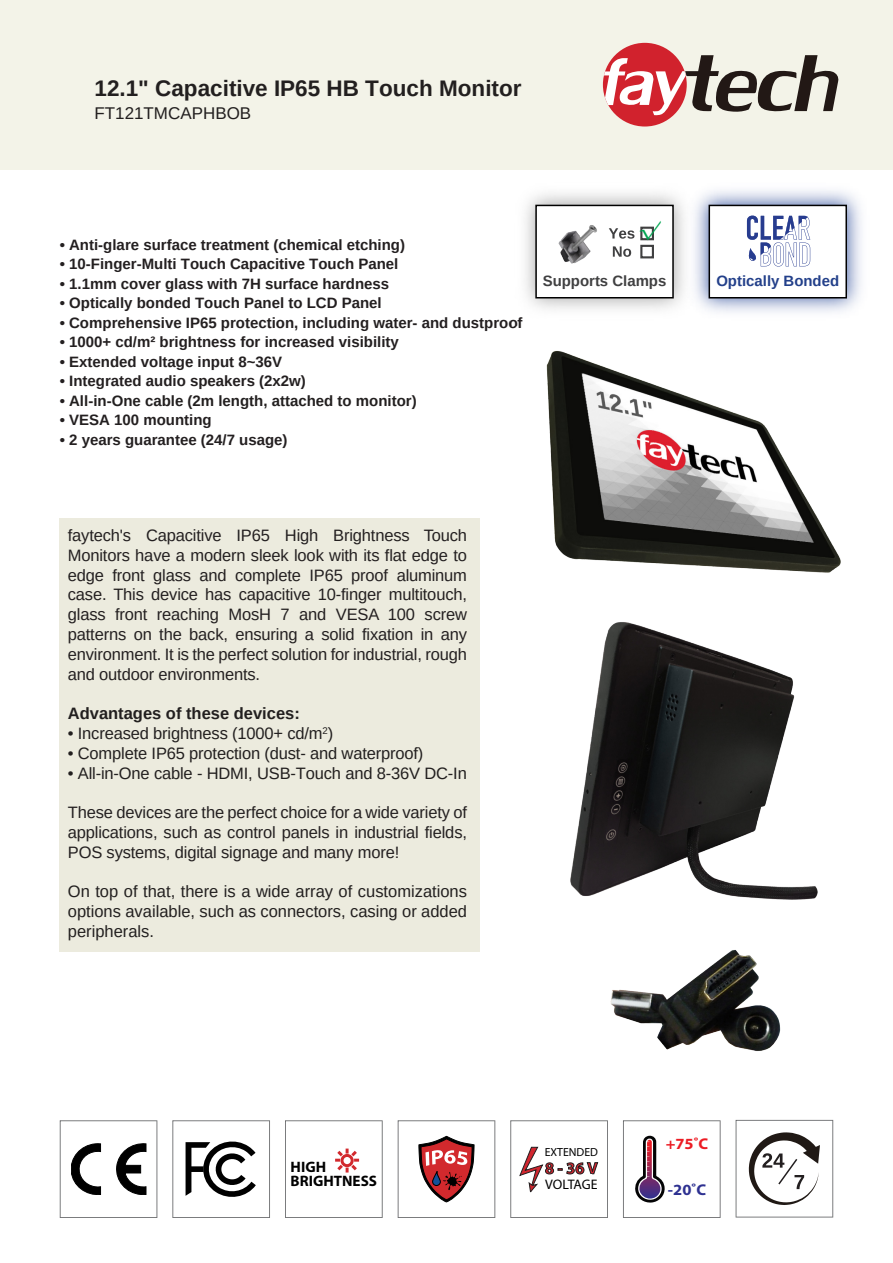
<style>
.page{position:relative;width:893px;height:1263px;background:#fff}
.page>*{position:absolute;margin:0;border:0;box-sizing:border-box;transform-origin:0 0}
.t1{font:700 22.5px "Arimo";color:#221f1f}
.t2{font:22.35px "Adobe Heiti Std";color:#00a551}
.t3{font:16.95px "Arimo";color:#221f1f}
.t4{font:16.5px/19.8px "Arimo";letter-spacing:-.01em;color:#231f20;text-align:justify}
.t5{font:16.5px/19.8px "Arimo";letter-spacing:-.01em;color:#221f1f;text-align:justify}
.t6{font:700 16.5px "Arimo";color:#221f1f}
.t7{font:700 15.6px "Myriad Pro";color:#ec1c24;scale:1.05 1}
.t8{font:700 15.6px "Myriad Pro";color:#2e3191;scale:1.05 1}
.t9{font:700 15.15px/13.8px "Myriad Pro";color:#000}
.t10{font:700 15px "Arimo";color:#231f20}
.t11{font:700 15px "Arimo";color:#221f1f}
.t12{font:700 15px "Arimo";color:#23408a}
.t13{font:700 15px "Arimo";color:#404041}
.t14{font:13.8px "Myriad Pro";letter-spacing:-.005em;color:#000101}
.t15{font:11.7px "Myriad Pro";color:#000101}
.s1{color:#231f20}
</style>
<div class="page">
<div style="left:0;top:0;width:893px;height:169px;background:#f3f3e8"></div>
<div style="left:603px;top:43px;width:84px;height:84px;background:#d1222d;border-radius:50%"></div>
<svg style="left:604px;top:55px;width:235px;height:60px"></svg>
<div style="left:60px;top:518px;width:420px;height:433px;background:#ecebde"></div>
<img style="left:700px;top:190px;width:162px;height:123px">
<div style="left:709px;top:205px;width:138px;height:93px;background:#fff;border:2px solid #000"></div>
<svg style="left:747px;top:216px;width:63px;height:51px"></svg>
<img style="left:525px;top:193px;width:175px;height:117px">
<div style="left:535px;top:205px;width:139px;height:93px;background:#fff;border:2px solid #000"></div>
<img style="left:558px;top:225px;width:39px;height:39px">
<svg style="left:609px;top:228px;width:25px;height:11px"></svg>
<svg style="left:613px;top:246px;width:18px;height:11px"></svg>
<div style="left:640px;top:227px;width:14px;height:13px;border:2px solid #404041"></div>
<div style="left:640px;top:245px;width:14px;height:13px;border:2px solid #404041"></div>
<img style="left:547px;top:351px;width:294px;height:222px">
<img style="left:610px;top:950px;width:170px;height:101px">
<img style="left:571px;top:622px;width:247px;height:278px">
<svg style="left:172px;top:1120px;width:98px;height:98px"></svg>
<svg style="left:60px;top:1120px;width:97px;height:98px"></svg>
<svg style="left:510px;top:1120px;width:98px;height:98px"></svg>
<svg style="left:398px;top:1120px;width:97px;height:98px"></svg>
<svg style="left:285px;top:1120px;width:98px;height:98px"></svg>
<svg style="left:623px;top:1120px;width:98px;height:98px"></svg>
<svg style="left:736px;top:1120px;width:97px;height:97px"></svg>
<h1 class="t1" style="left:95px;top:73px;width:429px">12.1" Capacitive IP65 HB Touch Monitor</h1>
<p class="t3" style="left:95px;top:102px;width:158px">FT121TMCAPHBOB</p>
<p class="t10" style="left:60px;top:234px;width:347px">• Anti-glare surface treatment (chemical etching)</p>
<p class="t10" style="left:60px;top:254px;width:340px">• 10-Finger-Multi Touch Capacitive Touch Panel</p>
<p class="t10" style="left:60px;top:273px;width:331px">• 1.1mm cover glass with 7H surface hardness</p>
<p class="t10" style="left:60px;top:293px;width:323px">• Optically bonded Touch Panel to LCD Panel</p>
<p class="t10" style="left:60px;top:312px;width:464px">• Comprehensive IP65 protection, including water- and dustproof</p>
<p class="t10" style="left:60px;top:332px;width:341px">• 1000+ cd/m² brightness for increased visibility</p>
<p class="t10" style="left:60px;top:351px;width:224px">• Extended voltage input 8~36V</p>
<p class="t10" style="left:60px;top:371px;width:248px">• Integrated audio speakers (2x2w)</p>
<p class="t11" style="left:60px;top:390px;width:358px"><span class="s1">•</span> All-in-One cable (2m length, attached to monitor)</p>
<p class="t10" style="left:60px;top:410px;width:153px">• VESA 100 mounting</p>
<p class="t10" style="left:60px;top:429px;width:229px">• 2 years guarantee (24/7 usage)</p>
<h2 class="t2" style="left:638px;top:218px;width:24px">√</h2>
<p class="t13" style="left:543px;top:271px;width:125px">Supports Clamps</p>
<p class="t12" style="left:716px;top:271px;width:124px">Optically Bonded</p>
<p class="t4" style="left:68px;top:525px;width:401px">faytech's Capacitive IP65 High Brightness Touch Monitors have a modern sleek look with its flat edge to edge front glass and complete IP65 proof aluminum case. This device has capacitive 10-finger multitouch, glass front reaching MosH 7 and VESA 100 screw patterns on the back, ensuring a solid fixation in any environment. It is the perfect solution for industrial, rough and outdoor environments.</p>
<p class="t6" style="left:68px;top:702px;width:233px">Advantages of these devices:</p>
<p class="t5" style="left:68px;top:723px;width:267px">• Increased brightness (1000+ cd/m<sup>2</sup>)</p>
<p class="t5" style="left:68px;top:743px;width:357px">• Complete IP65 protection (dust- and waterproof)</p>
<p class="t5" style="left:68px;top:763px;width:400px">• All-in-One cable - HDMI, USB-Touch and 8-36V DC-In</p>
<p class="t4" style="left:68px;top:803px;width:401px">These devices are the perfect choice for a wide variety of applications, such as control panels in industrial fields, POS systems, digital signage and many more!</p>
<p class="t5" style="left:68px;top:882px;width:401px">On top of that, there is a wide array of customizations options available, such as connectors, casing or added peripherals.</p>
<p class="t9" style="left:291px;top:1159px;width:88px">HIGH<br>BRIGHTNESS</p>
<p class="t15" style="left:545px;top:1145px;width:55px">EXTENDED</p>
<p class="t14" style="left:545px;top:1175px;width:54px">VOLTAGE</p>
<p class="t7" style="left:666px;top:1133px;width:42px">+75˚C</p>
<p class="t8" style="left:668px;top:1179px;width:38px">-20˚C</p>
</div>
